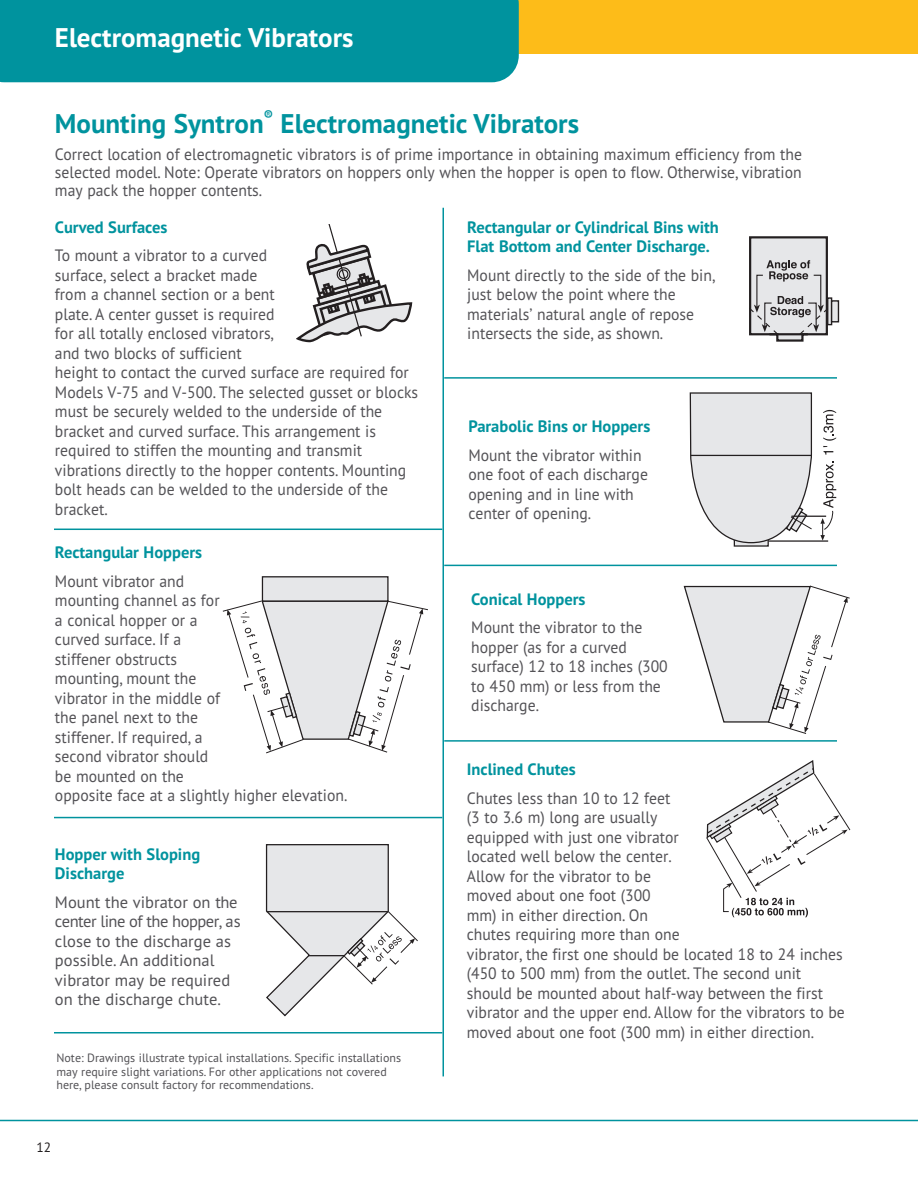
<style>
.page{position:relative;width:918px;height:1188px;background:#fff}
.page>*{position:absolute;margin:0;border:0;box-sizing:border-box;transform-origin:0 0}
.t1{font:700 27px "PT Sans";color:#00939e}
.t2{font:700 27px "PT Sans";color:#fff}
.t3{font:16.5px/19.5px "PT Sans";color:#535256;scale:.95 1}
.t4{font:700 16.5px/19.5px "PT Sans";color:#00939e}
.t5{font:16.5px/19.5px "PT Sans";color:#535256}
.t6{font:13.5px "PT Sans";color:#231f20}
.t7{font:700 13.5px "PT Sans";color:#00939e}
.t8{font:12px/13.5px "PT Sans";color:#535256}
</style>
<div class="page">
<div style="left:0;top:0;width:918px;height:54px;background:#fdbc19"></div>
<hr style="left:0;top:1120px;width:918px;height:1px;background:#00939e">
<div style="left:0;top:0;width:519px;height:82px;background:#00939e"></div>
<svg style="left:823px;top:410px;width:13px;height:45px"></svg>
<svg style="left:820px;top:461px;width:16px;height:80px"></svg>
<svg style="left:689px;top:392px;width:124px;height:175px"></svg>
<hr style="left:769px;top:540px;width:59px;height:2px;background:#231f20">
<svg style="left:690px;top:393px;width:122px;height:150px;background:#dfe0e2"></svg>
<hr style="left:791px;top:516px;width:35px;height:1px;background:#231f20">
<svg style="left:683px;top:585px;width:167px;height:149px"></svg>
<svg style="left:266px;top:844px;width:152px;height:172px"></svg>
<svg style="left:749px;top:236px;width:81px;height:106px;background:#c0c0c2"></svg>
<hr style="left:828px;top:298px;width:4px;height:27px;background:#e6e7e9">
<div style="left:827px;top:297px;width:5px;height:28px;border:1px solid #231f20"></div>
<div style="left:832px;top:301px;width:6px;height:21px;background:#e6e7e9"></div>
<div style="left:831px;top:300px;width:8px;height:22px;border:1px solid #231f20"></div>
<svg style="left:296px;top:225px;width:117px;height:118px"></svg>
<svg style="left:223px;top:600px;width:205px;height:153px"></svg>
<div style="left:262px;top:577px;width:126px;height:24px;background:#e6e7e9"></div>
<div style="left:262px;top:576px;width:127px;height:26px;border:1px solid #231f20"></div>
<svg style="left:706px;top:760px;width:144px;height:157px"></svg>
<hr style="left:54px;top:529px;width:388px;height:1px;background:#00939e">
<hr style="left:54px;top:817px;width:388px;height:1px;background:#00939e">
<hr style="left:54px;top:1032px;width:388px;height:2px;background:#00939e">
<hr style="left:443px;top:208px;width:1px;height:868px;background:#00939e">
<hr style="left:444px;top:377px;width:393px;height:2px;background:#00939e">
<hr style="left:444px;top:565px;width:393px;height:1px;background:#00939e">
<hr style="left:444px;top:740px;width:393px;height:2px;background:#00939e">
<h1 class="t2" style="left:55px;top:28px;width:300px">Electromagnetic Vibrators</h1>
<p class="t7" style="left:264px;top:110px;width:11px">®</p>
<h1 class="t1" style="left:55px;top:114px;width:210px">Mounting Syntron</h1>
<h1 class="t1" style="left:281px;top:114px;width:300px">Electromagnetic Vibrators</h1>
<p class="t3" style="left:55px;top:147px;width:788px;line-height:18px;text-align:justify">Correct location of electromagnetic vibrators is of prime importance in obtaining maximum efficiency from the selected model. Note: Operate vibrators on hoppers only when the hopper is open to flow. Otherwise, vibration may pack the hopper contents.</p>
<p class="t4" style="left:55px;top:219px;width:114px">Curved Surfaces</p>
<p class="t3" style="left:55px;top:248px;width:384px">To mount a vibrator to a curved<br>surface, select a bracket made<br>from a channel section or a bent<br>plate. A center gusset is required<br>for all totally enclosed vibrators,<br>and two blocks of sufficient<br>height to contact the curved surface are required for Models V-75 and V-500. The selected gusset or blocks must be securely welded to the underside of the bracket and curved surface. This arrangement is required to stiffen the mounting and transmit vibrations directly to the hopper contents. Mounting bolt heads can be welded to the underside of the bracket.</p>
<p class="t4" style="left:55px;top:545px;width:149px">Rectangular Hoppers</p>
<p class="t3" style="left:55px;top:573px;width:309px">Mount vibrator and<br>mounting channel as for<br>a conical hopper or a<br>curved surface. If a<br>stiffener obstructs<br>mounting, mount the<br>vibrator in the middle of<br>the panel next to the<br>stiffener. If required, a<br>second vibrator should<br>be mounted on the<br>opposite face at a slightly higher elevation.</p>
<p class="t4" style="left:55px;top:846px;width:147px">Hopper with Sloping<br>Discharge</p>
<p class="t5" style="left:55px;top:894px;width:187px">Mount the vibrator on the center line of the hopper, as close to the discharge as possible. An additional vibrator may be required on the discharge chute.</p>
<p class="t8" style="left:56px;top:1052px;width:346px">Note: Drawings illustrate typical installations. Specific installations may require slight variations. For other applications not covered here, please consult factory for recommendations.</p>
<p class="t6" style="left:37px;top:1142px;width:16px">12</p>
<p class="t4" style="left:467px;top:219px;width:253px">Rectangular or Cylindrical Bins with<br>Flat Bottom and Center Discharge.</p>
<p class="t3" style="left:467px;top:267px;width:263px">Mount directly to the side of the bin, just below the point where the materials’ natural angle of repose intersects the side, as shown.</p>
<p class="t4" style="left:468px;top:419px;width:183px">Parabolic Bins or Hoppers</p>
<p class="t3" style="left:468px;top:447px;width:191px">Mount the vibrator within one foot of each discharge opening and in line with center of opening.</p>
<p class="t4" style="left:471px;top:591px;width:116px">Conical Hoppers</p>
<p class="t3" style="left:471px;top:619px;width:208px">Mount the vibrator to the hopper (as for a curved surface) 12 to 18 inches (300 to 450 mm) or less from the discharge.</p>
<p class="t4" style="left:467px;top:761px;width:110px">Inclined Chutes</p>
<p class="t3" style="left:467px;top:790px;width:399px">Chutes less than 10 to 12 feet<br>(3 to 3.6 m) long are usually<br>equipped with just one vibrator<br>located well below the center.<br>Allow for the vibrator to be<br>moved about one foot (300<br>mm) in either direction. On<br>chutes requiring more than one<br>vibrator, the first one should be located 18 to 24 inches (450 to 500 mm) from the outlet. The second unit should be mounted about half-way between the first vibrator and the upper end. Allow for the vibrators to be moved about one foot (300 mm) in either direction.</p>
</div>
